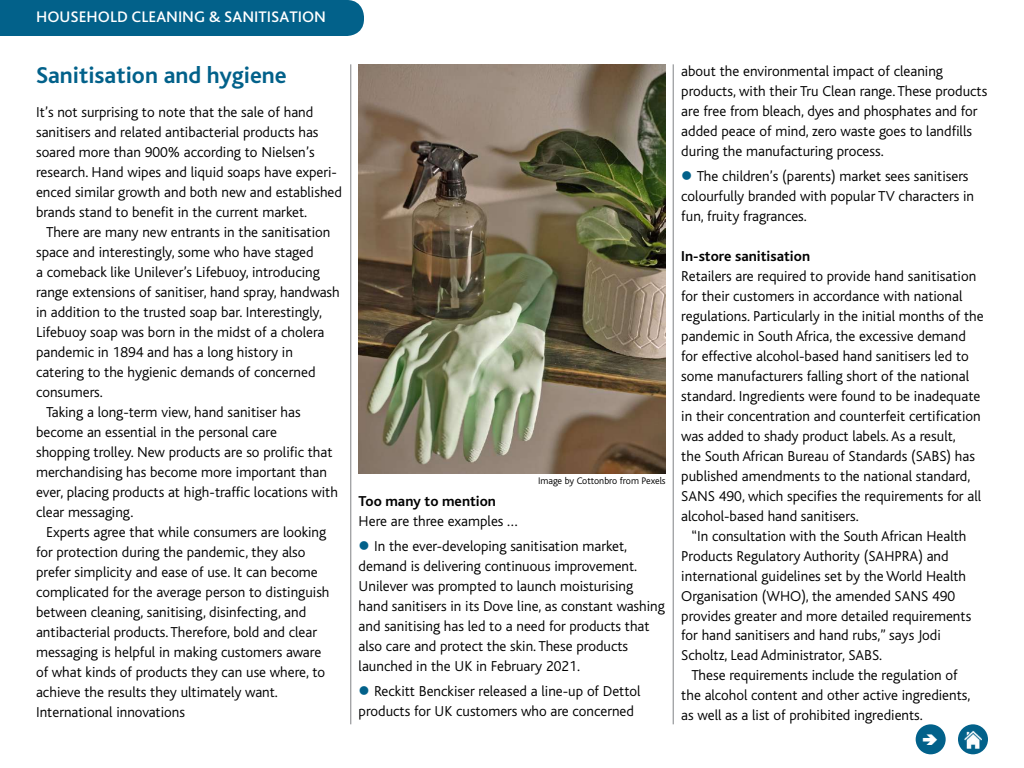
<style>
.page{position:relative;width:1024px;height:768px;background:#fff}
.page>*{position:absolute;margin:0;border:0;box-sizing:border-box;transform-origin:0 0}
.t1{font:700 24px "Bliss";color:#02618a}
.t2{font:500 16px "Bliss Pro";color:#fff}
.t3{font:300 15px/20px "Bliss";color:#000}
.t4{font:700 15px "Bliss";color:#000}
.t5{font:300 10px "Bliss";color:#000}
.s1{color:#02618a}
</style>
<div class="page">
<div style="left:0;top:0;width:364px;height:36px;background:#02618a"></div>
<hr style="left:673px;top:64px;width:1px;height:660px;background:#808285">
<hr style="left:351px;top:64px;width:1px;height:660px;background:#808285">
<div style="left:916px;top:724px;width:30px;height:30px;background:#02618a;border-radius:50%"></div>
<div style="left:958px;top:724px;width:30px;height:30px;background:#02618a;border-radius:50%"></div>
<img style="left:964px;top:730px;width:18px;height:18px">
<img style="left:359px;top:64px;width:307px;height:410px">
<p class="t2" style="left:36px;top:6px;width:292px">HOUSEHOLD CLEANING &amp; SANITISATION</p>
<h1 class="t1" style="left:36px;top:62px;width:252px">Sanitisation and hygiene</h1>
<p class="t3" style="left:36px;top:102px;width:307px">It’s not surprising to note that the sale of hand sanitisers and related antibacterial products has soared more than 900% according to Nielsen’s research. Hand wipes and liquid soaps have experi&shy;enced similar growth and both new and established brands stand to benefit in the current market.</p>
<p class="t3" style="left:46px;top:222px;width:286px">There are many new entrants in the sanitisation</p>
<p class="t3" style="left:36px;top:242px;width:279px">space and interestingly, some who have staged</p>
<p class="t3" style="left:36px;top:262px;width:285px">a comeback like Unilever’s Lifebuoy, introducing</p>
<p class="t3" style="left:36px;top:282px;width:305px">range extensions of sanitiser, hand spray, handwash</p>
<p class="t3" style="left:36px;top:302px;width:287px">in addition to the trusted soap bar. Interestingly,</p>
<p class="t3" style="left:36px;top:322px;width:290px">Lifebuoy soap was born in the midst of a cholera</p>
<p class="t3" style="left:36px;top:342px;width:258px">pandemic in 1894 and has a long history in</p>
<p class="t3" style="left:36px;top:362px;width:281px">catering to the hygienic demands of concerned</p>
<p class="t3" style="left:36px;top:382px;width:68px">consumers.</p>
<p class="t3" style="left:46px;top:402px;width:256px">Taking a long-term view, hand sanitiser has</p>
<p class="t3" style="left:36px;top:422px;width:242px">become an essential in the personal care</p>
<p class="t3" style="left:36px;top:442px;width:298px">shopping trolley. New products are so prolific that</p>
<p class="t3" style="left:36px;top:462px;width:292px">merchandising has become more important than</p>
<p class="t3" style="left:36px;top:482px;width:303px">ever, placing products at high-traffic locations with</p>
<p class="t3" style="left:36px;top:502px;width:99px">clear messaging.</p>
<p class="t3" style="left:46px;top:522px;width:282px">Experts agree that while consumers are looking</p>
<p class="t3" style="left:36px;top:542px;width:271px">for protection during the pandemic, they also</p>
<p class="t3" style="left:36px;top:562px;width:283px">prefer simplicity and ease of use. It can become</p>
<p class="t3" style="left:36px;top:582px;width:295px">complicated for the average person to distinguish</p>
<p class="t3" style="left:36px;top:602px;width:272px">between cleaning, sanitising, disinfecting, and</p>
<p class="t3" style="left:36px;top:622px;width:283px">antibacterial products. Therefore, bold and clear</p>
<p class="t3" style="left:36px;top:642px;width:287px">messaging is helpful in making customers aware</p>
<p class="t3" style="left:36px;top:662px;width:291px">of what kinds of products they can use where, to</p>
<p class="t3" style="left:36px;top:682px;width:243px">achieve the results they ultimately want.</p>
<p class="t3" style="left:36px;top:702px;width:150px">International innovations</p>
<p class="t5" style="left:538px;top:475px;width:129px">Image by Cottonbro from Pexels</p>
<p class="t4" style="left:359px;top:494px;width:139px">Too many to mention</p>
<p class="t3" style="left:359px;top:512px;width:161px">Here are three examples …</p>
<p class="t3" style="left:359px;top:537px;width:308px"><span class="s1">●</span> In the ever-developing sanitisation market, demand is delivering continuous improvement.<br>Unilever was prompted to launch moisturising hand sanitisers in its Dove line, as constant washing and sanitising has led to a need for products that also care and protect the skin. These products launched in the UK in February 2021.</p>
<p class="t3" style="left:359px;top:682px;width:283px"><span class="s1">●</span> Reckitt Benckiser released a line-up of Dettol products for UK customers who are concerned</p>
<p class="t3" style="left:681px;top:61px;width:307px">about the environmental impact of cleaning products, with their Tru Clean range. These products are free from bleach, dyes and phosphates and for added peace of mind, zero waste goes to landfills during the manufacturing process.</p>
<p class="t3" style="left:681px;top:166px;width:294px"><span class="s1">●</span> The children’s (parents) market sees sanitisers colourfully branded with popular TV characters in fun, fruity fragrances.</p>
<p class="t4" style="left:681px;top:248px;width:130px">In-store sanitisation</p>
<p class="t3" style="left:681px;top:266px;width:304px">Retailers are required to provide hand sanitisation for their customers in accordance with national regulations. Particularly in the initial months of the pandemic in South Africa, the excessive demand for effective alcohol-based hand sanitisers led to some manufacturers falling short of the national standard. Ingredients were found to be inadequate in their concentration and counterfeit certification was added to shady product labels. As a result,<br>the South African Bureau of Standards (SABS) has published amendments to the national standard, SANS 490, which specifies the requirements for all alcohol-based hand sanitisers.</p>
<p class="t3" style="left:681px;top:526px;width:291px;text-indent:10px">“In consultation with the South African Health Products Regulatory Authority (SAHPRA) and international guidelines set by the World Health Organisation (WHO), the amended SANS 490 provides greater and more detailed requirements for hand sanitisers and hand rubs,” says Jodi Scholtz, Lead Administrator, SABS.</p>
<p class="t3" style="left:681px;top:666px;width:291px;text-indent:10px">These requirements include the regulation of the alcohol content and other active ingredients, as well as a list of prohibited ingredients.</p>
</div>
